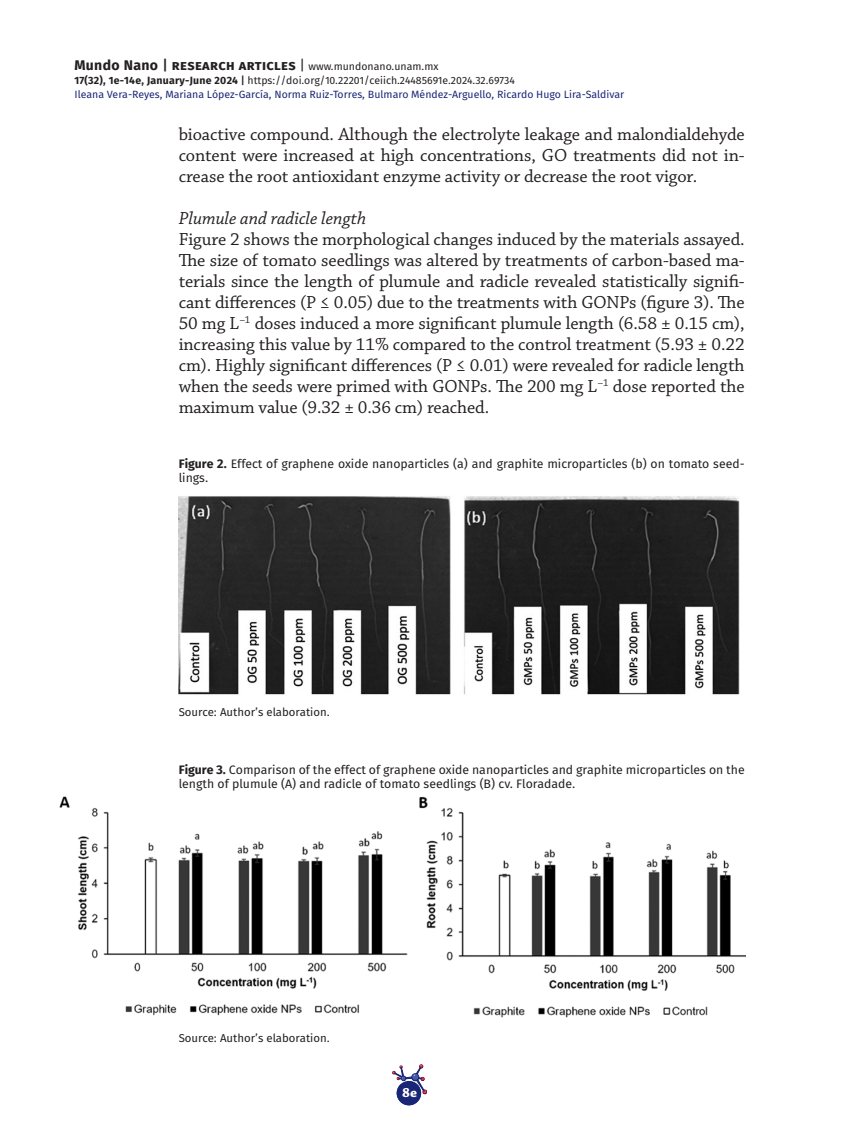
<style>
.page{position:relative;width:844px;height:1141px;background:#fff}
.page>*{position:absolute;margin:0;border:0;box-sizing:border-box;transform-origin:0 0}
.BT_ss{font:18.38px/21px "Chaparral Pro";letter-spacing:-.005em;color:#231f20;text-align:justify}
.Body_Text{font:18.38px/21px "Chaparral Pro";letter-spacing:-.005em;color:#231f20;text-align:justify}
.BT_ss-2{font:italic 18.38px "Chaparral Pro";color:#231f20}
.t1{font:700 14px "Fira Sans OT";letter-spacing:.025em;color:#231f20}
.t2{font:700 14px "Chaparral Pro";color:#fff}
.Pie_Figura{font:12.25px/14px "Fira Sans OT";color:#231f20}
.Pie_Figura-2{font:11.38px "Fira Sans OT";color:#231f20}
.t3{font:10.5px/14px "Fira Sans OT";color:#192575}
.s1{font-family:"Fira Sans OT Medium";font-weight:400}
.s2{font-weight:400}
.s3{font-weight:400;font-size:10.5px}
.s4{font-weight:700;color:#231f20}
.s5{font-family:"Fira Sans OT Medium";color:#231f20}
.s6{color:#231f20}
.s7{font-weight:700}
</style>
<div class="page">
<svg style="left:392px;top:1065px;width:34px;height:40px"></svg>
<div style="left:396px;top:1081px;width:25px;height:24px;background:#192575;border-radius:50%"></div>
<img style="left:179px;top:496px;width:561px;height:199px">
<img style="left:59px;top:796px;width:686px;height:222px">
<p class="t1" style="left:74px;top:55px;width:365px">Mundo Nano <span class="s1">|</span> research articles <span class="s2">|</span> <span class="s3">www.mundonano.unam.mx</span></p>
<p class="t3" style="left:74px;top:74px;width:551px"><span class="s4">17(32), 1e-14e, January-June 2024</span> <span class="s5">|</span> <span class="s6">https://doi.org/10.22201/ceiich.24485691e.2024.32.69734<br></span>Ileana Vera-Reyes, Mariana López-García, Norma Ruiz-Torres, Bulmaro Méndez-Arguello, Ricardo Hugo Lira-Saldivar</p>
<p class="Body_Text" style="left:179px;top:124px;width:567px">bioactive compound. Although the electrolyte leakage and malondialdehyde content were increased at high concentrations, GO treatments did not in&shy;crease the root antioxidant enzyme activity or decrease the root vigor.</p>
<p class="BT_ss-2" style="left:179px;top:208px;width:189px">Plumule and radicle length</p>
<p class="BT_ss" style="left:179px;top:229px;width:567px">Figure 2 shows the morphological changes induced by the materials assayed.<br>The size of tomato seedlings was altered by treatments of carbon-based ma&shy;terials since the length of plumule and radicle revealed statistically signifi&shy;cant differences (P ≤ 0.05) due to the treatments with GONPs (figure 3). The 50 mg L<sup>–1</sup> doses induced a more significant plumule length (6.58 ± 0.15 cm), increasing this value by 11% compared to the control treatment (5.93 ± 0.22 cm). Highly significant differences (P ≤ 0.01) were revealed for radicle length when the seeds were primed with GONPs. The 200 mg L<sup>–1</sup> dose reported the maximum value (9.32 ± 0.36 cm) reached.</p>
<p class="Pie_Figura" style="left:179px;top:457px;width:567px"><span class="s7">Figure 2.</span> Effect of graphene oxide nanoparticles (a) and graphite microparticles (b) on tomato seed&shy;lings.</p>
<p class="Pie_Figura-2" style="left:179px;top:704px;width:152px">Source: Author’s elaboration.</p>
<p class="Pie_Figura" style="left:179px;top:763px;width:567px"><span class="s7">Figure 3.</span> Comparison of the effect of graphene oxide nanoparticles and graphite microparticles on the length of plumule (A) and radicle of tomato seedlings (B) cv. Floradade.</p>
<p class="Pie_Figura-2" style="left:179px;top:1030px;width:152px">Source: Author’s elaboration.</p>
<p class="t2" style="left:402px;top:1085px;width:16px">8e</p>
</div>
